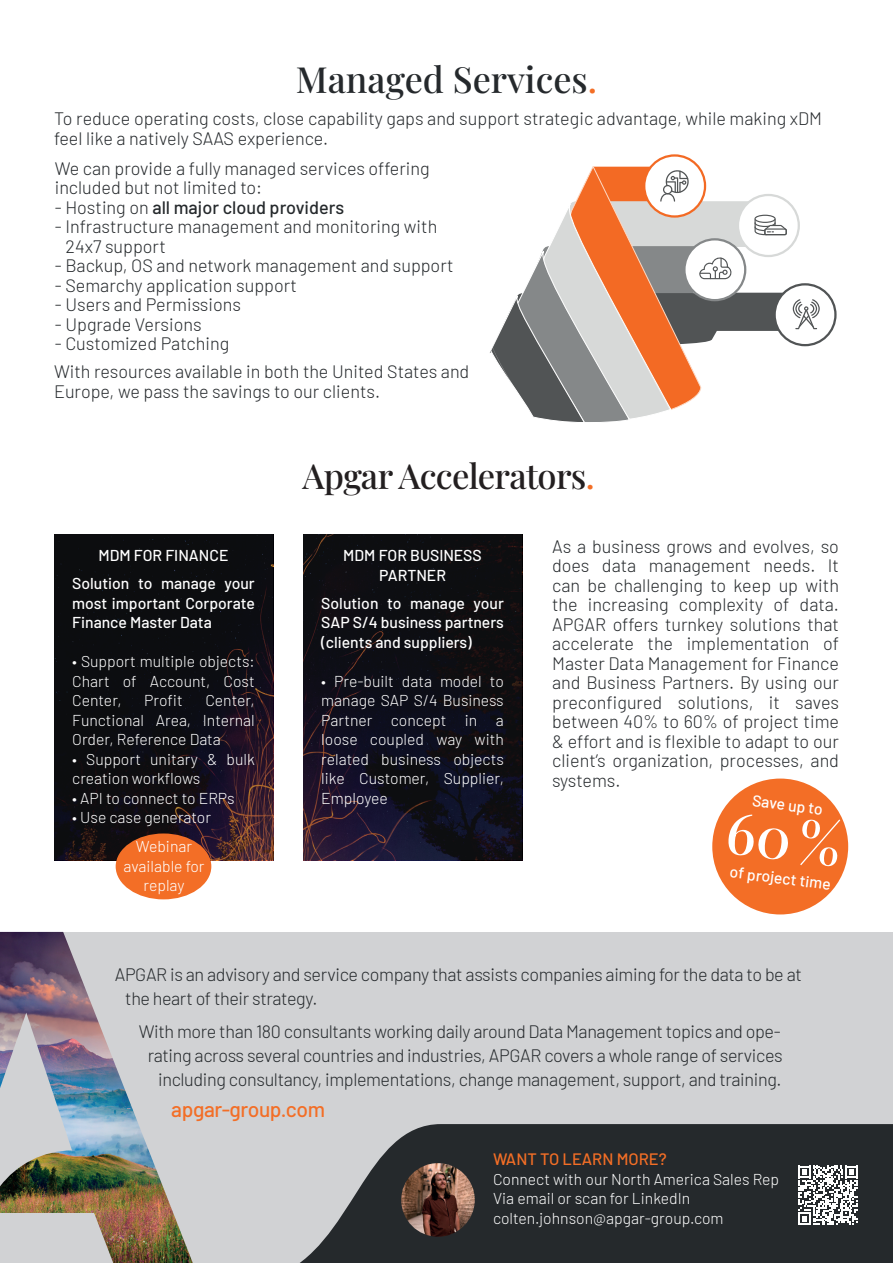
<style>
.page{position:relative;width:893px;height:1263px;background:#fff}
.page>*{position:absolute;margin:0;border:0;box-sizing:border-box;transform-origin:0 0}
.t1{font:36px "Playfair Display";color:#25292c}
.t2{font:34.5px "Playfair Display";letter-spacing:-.02em;color:#231f20}
.t3{font:500 21px "Barlow";letter-spacing:-.02em;color:#f36e26}
.t4{font:300 18px/19.5px "Barlow";letter-spacing:-.005em;color:#25292c}
.t5{font:500 18px "Barlow";color:#25292c}
.t6{font:500 16.5px "Barlow";color:#f36e26}
.t7{font:300 15.75px/19.5px "Barlow";color:#fff}
.t8{font:500 15.75px/19.5px "Barlow";color:#fff;text-align:center}
.s1{color:#f36e26}
.s2{font-weight:300}
</style>
<div class="page">
<div style="left:0;top:932px;width:893px;height:331px;background:#d1d2d4"></div>
<img style="left:0;top:932px;width:193px;height:331px">
<svg style="left:300px;top:1124px;width:593px;height:139px;fill:#25292c"></svg>
<svg style="left:798px;top:1166px;width:60px;height:59px"></svg>
<img style="left:401px;top:1163px;width:74px;height:74px;border-radius:37px">
<div style="left:712px;top:778px;width:136px;height:136px;background:#f36e26;border-radius:50%"></div>
<svg style="left:644px;top:155px;width:61px;height:61px"></svg>
<svg style="left:489px;top:165px;width:331px;height:258px"></svg>
<svg style="left:54px;top:535px;width:219px;height:325px;fill:#0c0d10"></svg>
<svg style="left:303px;top:535px;width:219px;height:325px;fill:#0d0e14"></svg>
<div style="left:116px;top:833px;width:95px;height:66px;background:#f36e26;border-radius:50%"></div>
<h1 class="t1" style="left:296px;top:51px;width:303px">Managed Services<span class="s1">.</span></h1>
<p class="t4" style="left:54px;top:108px;width:770px">To reduce operating costs, close capability gaps and support strategic advantage, while making xDM feel like a natively SAAS experience.</p>
<p class="t4" style="left:55px;top:157px;width:376px">We can provide a fully managed services offering included but not limited to:</p>
<p class="t5" style="left:55px;top:194px;width:291px"><span class="s2">- Hosting on</span> all major cloud providers</p>
<p class="t4" style="left:66px;top:216px;width:373px;text-indent:-11px">- Infrastructure management and monitoring with<br>24x7 support</p>
<p class="t4" style="left:55px;top:255px;width:400px">- Backup, OS and network management and support</p>
<p class="t4" style="left:55px;top:274px;width:244px">- Semarchy application support</p>
<p class="t4" style="left:55px;top:294px;width:188px">- Users and Permissions</p>
<p class="t4" style="left:55px;top:313px;width:148px">- Upgrade Versions</p>
<p class="t4" style="left:55px;top:333px;width:176px">- Customized Patching</p>
<p class="t4" style="left:54px;top:361px;width:417px">With resources available in both the United States and<br>Europe, we pass the savings to our clients.</p>
<p class="t8" style="left:72px;top:540px;width:184px;line-height:28px">MDM FOR FINANCE<br>Solution to manage your</p>
<p class="t8" style="left:72px;top:592px;width:184px;text-align:left">most important Corporate<br>Finance Master Data</p>
<p class="t7" style="left:72px;top:651px;width:184px;text-align:justify">• Support multiple objects:<br>Chart of Account, Cost Center,</p>
<p class="t7" style="left:72px;top:690px;width:184px;text-align:justify;text-indent:133px">Center, Functional Area, Internal Order, Reference Data</p>
<p class="t7" style="left:72px;top:748px;width:184px">• Support unitary &amp; bulk creation workflows</p>
<p class="t7" style="left:72px;top:787px;width:164px">• API to connect to ERPs</p>
<p class="t7" style="left:136px;top:802px;width:77px;line-height:29.2px;text-indent:-64px">• Use case generator<br>Webinar</p>
<p class="t7" style="left:123px;top:855px;width:83px;text-align:center">available for replay</p>
<p class="t7" style="left:144px;top:690px;width:40px">Profit</p>
<h2 class="t2" style="left:303px;top:449px;width:294px">Apgar Accelerators<span class="s1">.</span></h2>
<p class="t8" style="left:343px;top:544px;width:140px">MDM FOR BUSINESS<br>PARTNER</p>
<p class="t8" style="left:321px;top:592px;width:184px;text-align:justify">Solution to manage your SAP S/4 business partners (clients and suppliers)</p>
<p class="t7" style="left:321px;top:670px;width:184px;text-align:justify">• Pre-built data model to manage SAP S/4 Business Partner concept in a loose coupled way with related business objects like Customer, Supplier, Employee</p>
<p class="t4" style="left:552px;top:535px;width:288px;text-align:justify">As a business grows and evolves, so does data management needs. It can be challenging to keep up with the increasing complexity of data.<br>APGAR offers turnkey solutions that accelerate the implementation of Master Data Management for Finance and Business Partners. By using our preconfigured solutions, it saves between 40% to 60% of project time &amp; effort and is flexible to adapt to our client’s organization, processes, and systems.</p>
<p class="t8" style="left:754px;top:790px;width:72px;rotate:7deg">Save up to</p>
<p class="t8" style="left:731px;top:861px;width:103px;rotate:7deg">of project time</p>
<p class="t4" style="left:125px;top:961px;width:678px;line-height:24px;text-indent:-10px">APGAR is an advisory and service company that assists companies aiming for the data to be at the heart of their strategy.</p>
<p class="t4" style="left:139px;top:1018px;width:645px;line-height:24px;text-align:right">With more than 180 consultants working daily around Data Management topics and ope&shy;rating across several countries and industries, APGAR covers a whole range of services including consultancy, implementations, change management, support, and training.</p>
<p class="t3" style="left:171px;top:1094px;width:155px">apgar-group.com</p>
<p class="t6" style="left:493px;top:1147px;width:175px">WANT TO LEARN MORE?</p>
<p class="t7" style="left:493px;top:1168px;width:288px">Connect with our North America Sales Rep<br>Via email or scan for LinkedIn colten.johnson@apgar-group.com</p>
</div>
